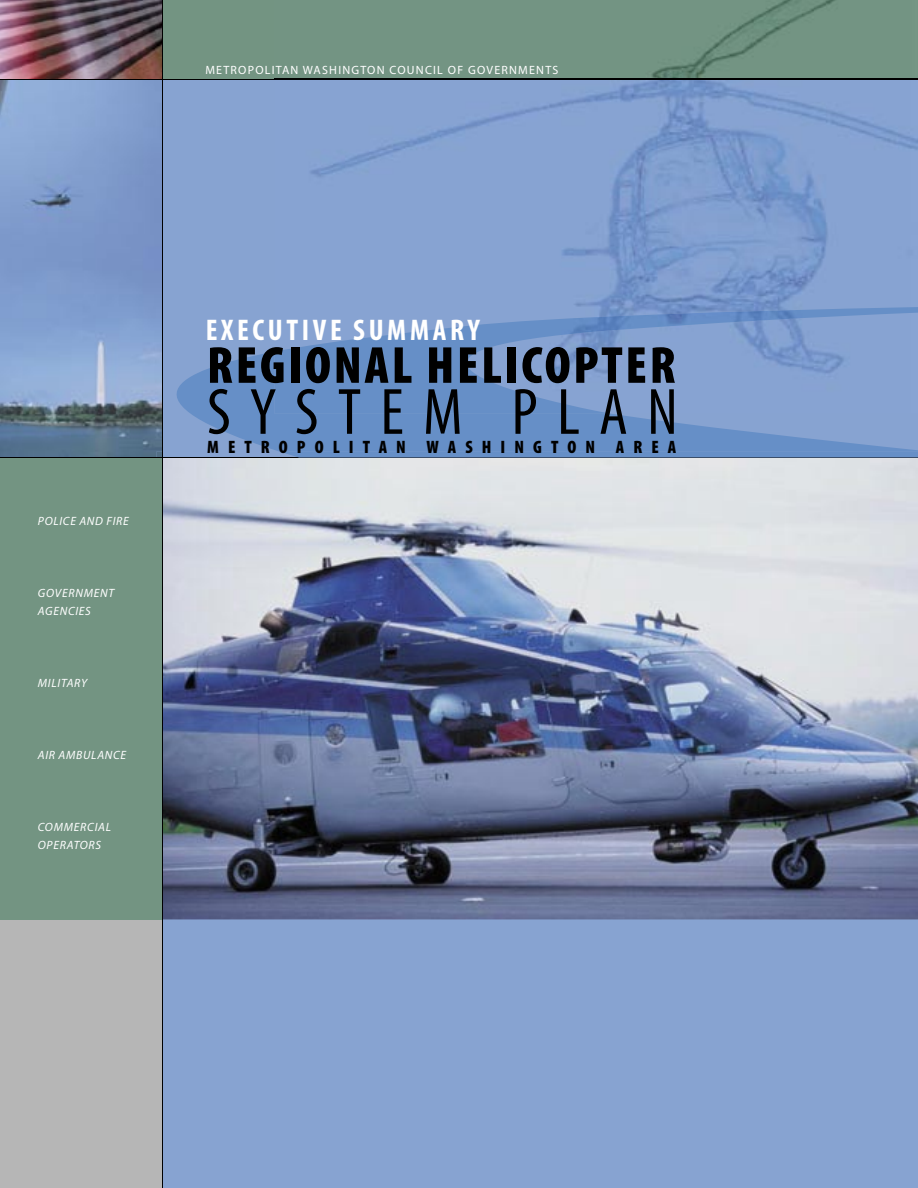
<style>
.page{position:relative;width:918px;height:1188px;background:#fff}
.page>*{position:absolute;margin:0;border:0;box-sizing:border-box;transform-origin:0 0}
.t1{font:condensed 66px "Myriad Pro";letter-spacing:.29em;color:#000}
.t2{font:900 condensed 52.5px "Myriad Pro";letter-spacing:.05em;color:#000}
.t3{font:700 condensed 30px "Myriad Pro";letter-spacing:.12em;color:#fff}
.t4{font:900 condensed 18px "Myriad Pro";letter-spacing:.505em;color:#000}
.t5{font:italic 12px/18px "Myriad Pro";letter-spacing:.06em;color:#fff}
.t6{font:12px "Myriad Pro";letter-spacing:.1em;color:#fff}
</style>
<div class="page">
<div style="left:0;top:0;width:918px;height:458px;background:#87a3d1"></div>
<img style="left:0;top:0;width:162px;height:458px">
<div style="left:157px;top:451px;width:761px;height:737px;background:#87a3d1"></div>
<div style="left:163px;top:0;width:755px;height:79px;background:#739482"></div>
<img style="left:163px;top:459px;width:755px;height:460px">
<div style="left:0;top:458px;width:162px;height:730px;background:#b6b6b6"></div>
<svg style="left:157px;top:451px;width:5px;height:7px"></svg>
<div style="left:0;top:458px;width:162px;height:462px;background:#739482"></div>
<hr style="left:0;top:458px;width:918px;height:1px;background:#000">
<hr style="left:162px;top:0;width:1px;height:1188px;background:#000">
<hr style="left:0;top:79px;width:918px;height:1px;background:#000">
<svg style="left:118px;top:352px;width:800px;height:99px;fill:#668fc7"></svg>
<svg style="left:279px;top:451px;width:639px;height:7px"></svg>
<img style="left:299px;top:458px;width:619px;height:1px">
<img style="left:274px;top:0;width:644px;height:307px">
<img style="left:274px;top:79px;width:644px;height:1px">
<img style="left:274px;top:307px;width:644px;height:107px">
<p class="t6" style="left:205px;top:63px;width:355px">METROPOLITAN WASHINGTON COUNCIL OF GOVERNMENTS</p>
<p class="t5" style="left:38px;top:512px;width:92px">POLICE AND FIRE</p>
<p class="t5" style="left:38px;top:584px;width:78px">GOVERNMENT<br>AGENCIES</p>
<p class="t5" style="left:38px;top:674px;width:51px">MILITARY</p>
<p class="t5" style="left:38px;top:746px;width:90px">AIR AMBULANCE</p>
<p class="t5" style="left:38px;top:818px;width:75px">COMMERCIAL<br>OPERATORS</p>
<h3 class="t3" style="left:206px;top:314px;width:276px">EXECUTIVE SUMMARY</h3>
<h2 class="t2" style="left:207px;top:336px;width:470px">REGIONAL HELICOPTER</h2>
<h1 class="t1" style="left:207px;top:376px;width:472px">SYSTEM PLAN</h1>
<h3 class="t4" style="left:207px;top:437px;width:471px">METROPOLITAN WASHINGTON AREA</h3>
</div>
